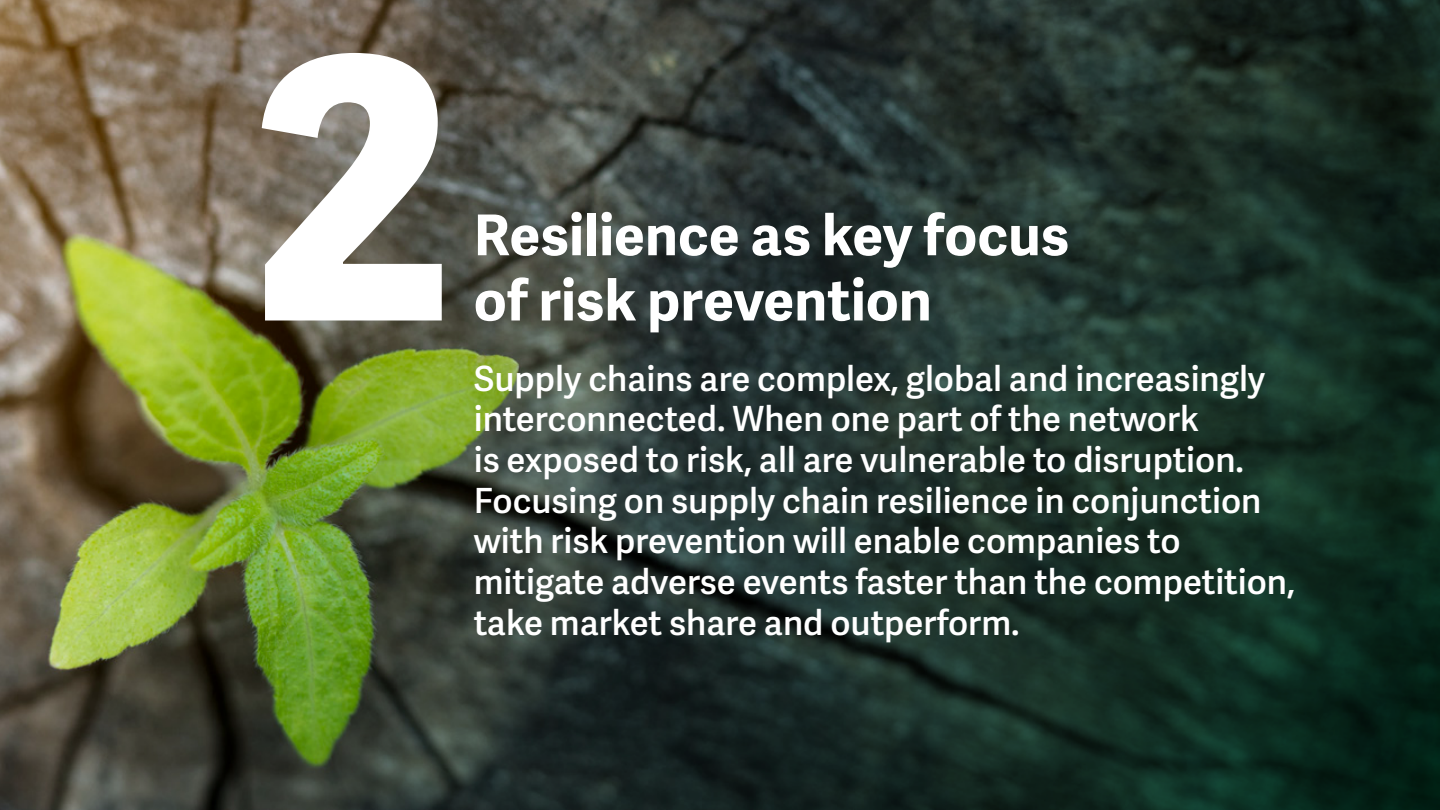
<style>
.page{position:relative;width:1440px;height:810px;background:#fff}
.page>*{position:absolute;margin:0;border:0;box-sizing:border-box;transform-origin:0 0}
.t1{font:363px "Adelle Sans Eb";color:#fff}
.t2{font:700 56.25px "Adelle Sans";letter-spacing:.005em;color:#fff}
.t3{font:34.65px/40.7px "Adelle Sans Sb";color:#fff}
</style>
<div class="page">
<img style="left:0;top:0;width:1440px;height:810px">
<h1 class="t1" style="left:252px;top:-77px;width:203px">2</h1>
<h2 class="t2" style="left:474px;top:194px;width:597px">Resilience as key focus</h2>
<h2 class="t2" style="left:474px;top:259px;width:459px">of risk prevention</h2>
<p class="t3" style="left:474px;top:357px;width:823px">Supply chains are complex, global and increasingly interconnected. When one part of the network<br>is exposed to risk, all are vulnerable to disruption.<br>Focusing on supply chain resilience in conjunction with risk prevention will enable companies to mitigate adverse events faster than the competition, take market share and outperform.</p>
</div>
